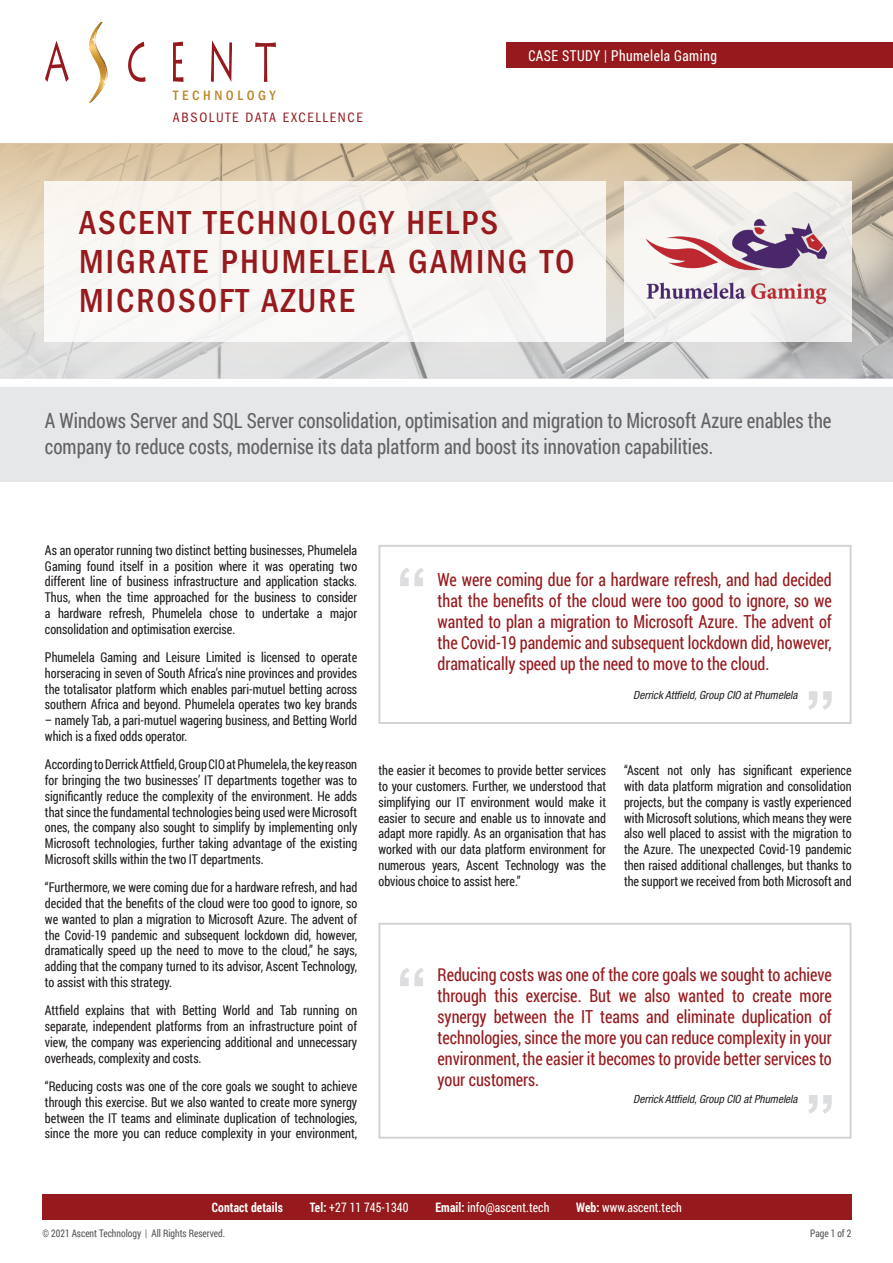
<style>
.page{position:relative;width:893px;height:1263px;background:#fff}
.page>*{position:absolute;margin:0;border:0;box-sizing:border-box;transform-origin:0 0}
.t1{font:500 condensed 34.5px/39px "Franklin Gothic EF";letter-spacing:.06em;color:#961a1d}
.t2{font:21px/25.5px "Roboto Condensed";color:#636366;scale:.9 1}
.t3{font:18px/21px "Roboto Condensed";color:#961a1d;text-align:justify;scale:.9 1}
.t4{font:15px "Roboto Condensed";letter-spacing:.035em;color:#fff;scale:.9 1}
.t5{font:condensed 14.1px "Franklin Gothic EF";letter-spacing:.12em;color:#961a1d}
.t6{font:500 condensed 14.1px "Franklin Gothic EF";letter-spacing:.255em;color:#be852b}
.t7{font:13.5px/15.8px "Roboto Condensed";color:#231f20;text-align:justify;scale:.9 1}
.t8{font:13.05px "Roboto Condensed";letter-spacing:.01em;color:#fff;scale:.9 1}
.t9{font:700 13.05px "Roboto Condensed";letter-spacing:.01em;color:#fff;scale:.9 1}
.t10{font:italic condensed 11.25px "Helvetica Neue";color:#231f20}
.t11{font:10.5px "Roboto Condensed";color:#57585a;scale:.9 1}
.s1{font-weight:700}
</style>
<div class="page">
<div style="left:0;top:387px;width:893px;height:95px;background:#e6e7e9"></div>
<img style="left:0;top:144px;width:893px;height:234px">
<div style="left:506px;top:43px;width:387px;height:25px;background:#961a1d"></div>
<div style="left:45px;top:181px;width:561px;height:160px;background:#f9f6f3"></div>
<svg style="left:211px;top:40px;width:21px;height:42px"></svg>
<svg style="left:128px;top:42px;width:18px;height:40px"></svg>
<svg style="left:255px;top:42px;width:21px;height:40px"></svg>
<svg style="left:173px;top:42px;width:10px;height:40px"></svg>
<svg style="left:45px;top:41px;width:24px;height:41px"></svg>
<svg style="left:89px;top:22px;width:19px;height:81px"></svg>
<div style="left:43px;top:1194px;width:808px;height:25px;background:#961a1d"></div>
<div style="left:624px;top:181px;width:227px;height:160px;background:linear-gradient(to right,#f6f4f1,#f0eeeb)"></div>
<div style="left:378px;top:545px;width:473px;height:179px;border:2px solid #d1d2d4"></div>
<svg style="left:400px;top:568px;width:24px;height:18px"></svg>
<svg style="left:808px;top:691px;width:24px;height:19px"></svg>
<div style="left:378px;top:923px;width:473px;height:215px;border:2px solid #d1d2d4"></div>
<svg style="left:400px;top:968px;width:24px;height:18px"></svg>
<svg style="left:808px;top:1095px;width:24px;height:19px"></svg>
<img style="left:646px;top:207px;width:200px;height:114px">
<p class="t6" style="left:173px;top:87px;width:104px">TECHNOLOGY</p>
<p class="t5" style="left:173px;top:109px;width:192px">ABSOLUTE DATA EXCELLENCE</p>
<p class="t4" style="left:528px;top:45px;width:211px">CASE STUDY | Phumelela Gaming</p>
<p class="t1" style="left:79px;top:204px;width:497px">ASCENT TECHNOLOGY HELPS<br>MIGRATE PHUMELELA GAMING TO<br>MICROSOFT AZURE</p>
<p class="t2" style="left:45px;top:407px;width:875px">A Windows Server and SQL Server consolidation, optimisation and migration to Microsoft Azure enables the company to reduce costs, modernise its data platform and boost its innovation capabilities.</p>
<p class="t7" style="left:45px;top:542px;width:348px">As an operator running two distinct betting businesses, Phumelela Gaming found itself in a position where it was operating two different line of business infrastructure and application stacks.<br>Thus, when the time approached for the business to consider a hardware refresh, Phumelela chose to undertake a major consolidation and optimisation exercise.</p>
<p class="t7" style="left:45px;top:649px;width:348px">Phumelela Gaming and Leisure Limited is licensed to operate horseracing in seven of South Africa’s nine provinces and provides the totalisator platform which enables pari-mutuel betting across southern Africa and beyond. Phumelela operates two key brands</p>
<p class="t7" style="left:45px;top:712px;width:348px">– namely Tab, a pari-mutuel wagering business, and Betting World which is a fixed odds operator.</p>
<p class="t7" style="left:45px;top:756px;width:349px">According to Derrick Attfield, Group CIO at Phumelela, the key reason for bringing the two businesses’ IT departments together was to significantly reduce the complexity of the environment. He adds that since the fundamental technologies being used were Microsoft ones, the company also sought to simplify by implementing only Microsoft technologies, further taking advantage of the existing Microsoft skills within the two IT departments.</p>
<p class="t7" style="left:45px;top:879px;width:348px">“Furthermore, we were coming due for a hardware refresh, and had decided that the benefits of the cloud were too good to ignore, so we wanted to plan a migration to Microsoft Azure. The advent of the Covid-19 pandemic and subsequent lockdown did, however, dramatically speed up the need to move to the cloud,” he says, adding that the company turned to its advisor, Ascent Technology, to assist with this strategy.</p>
<p class="t7" style="left:45px;top:1002px;width:348px">Attfield explains that with Betting World and Tab running on separate, independent platforms from an infrastructure point of view, the company was experiencing additional and unnecessary overheads, complexity and costs.</p>
<p class="t7" style="left:45px;top:1078px;width:349px">“Reducing costs was one of the core goals we sought to achieve through this exercise. But we also wanted to create more synergy between the IT teams and eliminate duplication of technologies, since the more you can reduce complexity in your environment,</p>
<p class="t3" style="left:438px;top:569px;width:440px">We were coming due for a hardware refresh, and had decided that the benefits of the cloud were too good to ignore, so we wanted to plan a migration to Microsoft Azure. The advent of the Covid-19 pandemic and subsequent lockdown did, however, dramatically speed up the need to move to the cloud.</p>
<p class="t10" style="left:633px;top:688px;width:166px">Derrick Attfield, Group CIO at Phumelela</p>
<p class="t7" style="left:378px;top:762px;width:254px">the easier it becomes to provide better services to your customers. Further, we understood that simplifying our IT environment would make it easier to secure and enable us to innovate and adapt more rapidly. As an organisation that has worked with our data platform environment for numerous years, Ascent Technology was the obvious choice to assist here.”</p>
<p class="t7" style="left:624px;top:762px;width:254px">“Ascent not only has significant experience with data platform migration and consolidation projects, but the company is vastly experienced with Microsoft solutions, which means they were also well placed to assist with the migration to the Azure. The unexpected Covid-19 pandemic then raised additional challenges, but thanks to the support we received from both Microsoft and</p>
<p class="t3" style="left:438px;top:963px;width:440px">Reducing costs was one of the core goals we sought to achieve through this exercise. But we also wanted to create more synergy between the IT teams and eliminate duplication of technologies, since the more you can reduce complexity in your environment, the easier it becomes to provide better services to your customers.</p>
<p class="t10" style="left:633px;top:1092px;width:166px">Derrick Attfield, Group CIO at Phumelela</p>
<p class="t9" style="left:212px;top:1198px;width:80px">Contact details</p>
<p class="t8" style="left:310px;top:1198px;width:111px"><span class="s1">Tel:</span> +27 11 745-1340</p>
<p class="t8" style="left:435px;top:1198px;width:128px"><span class="s1">Email:</span> info@ascent.tech</p>
<p class="t8" style="left:576px;top:1198px;width:119px"><span class="s1">Web:</span> www.ascent.tech</p>
<p class="t11" style="left:43px;top:1226px;width:204px">© 2021 Ascent Technology | All Rights Reserved.</p>
<p class="t11" style="left:810px;top:1226px;width:47px">Page 1 of 2</p>
</div>
